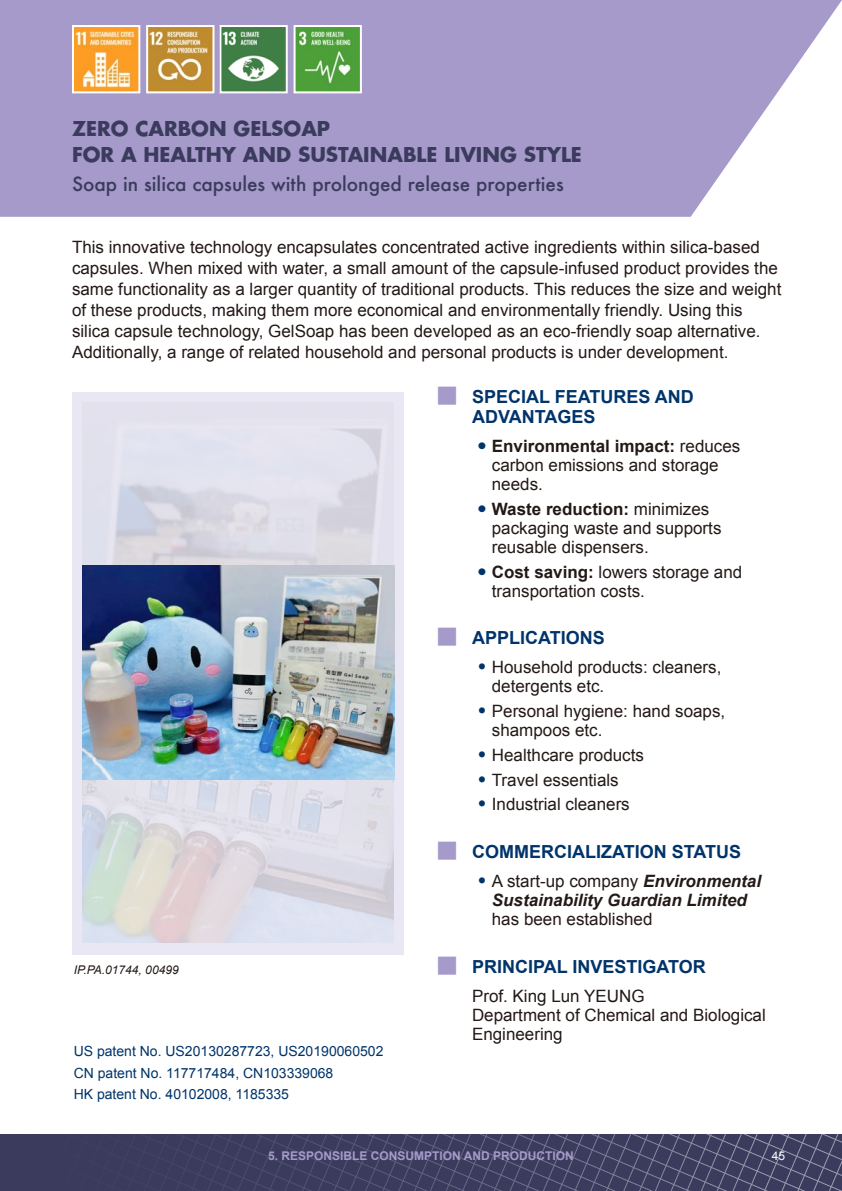
<style>
.page{position:relative;width:842px;height:1191px;background:#fff}
.page>*{position:absolute;margin:0;border:0;box-sizing:border-box;transform-origin:0 0}
.t1{font:700 20px/26px "Futura";color:#3b3c5d}
.t2{font:500 19px "Futura";color:#3b3c5d}
.t3{font:700 18px/20px "Arial";color:#00346a}
.t4{font:17px/19px "Arial";color:#231916}
.t5{font:italic 700 17px/19px "Arial";color:#231916;text-align:center}
.t6{font:14px/21.4px "Arial";color:#00346a}
.t7{font:700 12px "Arial";color:#a59aca}
.t8{font:italic 12px "Arial";color:#231916}
.t9{font:12px "Arial";color:#fff}
.s1{font-weight:700;font-size:24px;color:#00346a}
.s2{font-weight:700}
.s3{font-size:24px;color:#00346a}
.s4{font-weight:400;font-style:normal;font-size:24px;color:#00346a}
.s5{font-weight:400;font-style:normal}
</style>
<div class="page">
<svg style="left:0;top:0;width:842px;height:217px;fill:#a59aca"></svg>
<div style="left:0;top:1134px;width:842px;height:57px;background:#3b3c5d"></div>
<div style="left:72px;top:392px;width:332px;height:563px;background:#e9e7f3"></div>
<img style="left:82px;top:428px;width:312px;height:515px">
<img style="left:297px;top:28px;width:62px;height:62px">
<div style="left:294px;top:25px;width:68px;height:68px;border:2px solid #fff"></div>
<img style="left:75px;top:28px;width:62px;height:62px">
<div style="left:72px;top:25px;width:68px;height:68px;border:2px solid #fff"></div>
<img style="left:149px;top:28px;width:62px;height:62px">
<div style="left:146px;top:25px;width:68px;height:68px;border:2px solid #fff"></div>
<img style="left:222px;top:28px;width:63px;height:62px">
<div style="left:219px;top:25px;width:69px;height:68px;border:2px solid #fff"></div>
<img style="left:82px;top:565px;width:312px;height:214px">
<p class="t1" style="left:72px;top:115px;width:511px">ZERO CARBON GELSOAP<br>FOR A HEALTHY AND SUSTAINABLE LIVING STYLE</p>
<p class="t2" style="left:72px;top:171px;width:493px">Soap in silica capsules with prolonged release properties</p>
<p class="t4" style="left:72px;top:236px;width:711px;line-height:21px">This innovative technology encapsulates concentrated active ingredients within silica-based capsules. When mixed with water, a small amount of the capsule-infused product provides the same functionality as a larger quantity of traditional products. This reduces the size and weight of these products, making them more economical and environmentally friendly. Using this silica capsule technology, GelSoap has been developed as an eco-friendly soap alternative.<br>Additionally, a range of related household and personal products is under development.</p>
<p class="t8" style="left:74px;top:962px;width:106px">IP.PA.01744, 00499</p>
<p class="t6" style="left:74px;top:1040px;width:311px">US patent No. US20130287723, US20190060502<br>CN patent No. 117717484, CN103339068<br>HK patent No. 40102008, 1185335</p>
<p class="t3" style="left:472px;top:388px;width:223px">SPECIAL FEATURES AND<br>ADVANTAGES</p>
<p class="t4" style="left:492px;top:437px;width:250px;text-indent:-14px"><span class="s1">•</span> <span class="s2">Environmental impact:</span> reduces carbon emissions and storage needs.</p>
<p class="t4" style="left:492px;top:500px;width:231px;text-indent:-14px"><span class="s1">•</span> <span class="s2">Waste reduction:</span> minimizes packaging waste and supports reusable dispensers.</p>
<p class="t4" style="left:492px;top:562px;width:252px;text-indent:-14px"><span class="s1">•</span> <span class="s2">Cost saving:</span> lowers storage and transportation costs.</p>
<p class="t3" style="left:472px;top:629px;width:134px">APPLICATIONS</p>
<p class="t4" style="left:492px;top:658px;width:231px;text-indent:-14px"><span class="s3">•</span> Household products: cleaners, detergents etc.</p>
<p class="t4" style="left:492px;top:702px;width:235px;text-indent:-14px"><span class="s3">•</span> Personal hygiene: hand soaps, shampoos etc.</p>
<p class="t4" style="left:478px;top:745px;width:168px"><span class="s3">•</span> Healthcare products</p>
<p class="t4" style="left:478px;top:770px;width:142px"><span class="s3">•</span> Travel essentials</p>
<p class="t4" style="left:478px;top:795px;width:153px"><span class="s3">•</span> Industrial cleaners</p>
<p class="t3" style="left:472px;top:842px;width:270px">COMMERCIALIZATION STATUS</p>
<p class="t5" style="left:478px;top:872px;width:285px"><span class="s4">•</span> <span class="s5">A start-up company</span> Environmental<br>Sustainability Guardian Limited</p>
<p class="t4" style="left:492px;top:909px;width:162px">has been established</p>
<p class="t3" style="left:472px;top:957px;width:235px">PRINCIPAL INVESTIGATOR</p>
<p class="t4" style="left:472px;top:986px;width:295px">Prof. King Lun YEUNG<br>Department of Chemical and Biological<br>Engineering</p>
<p class="t7" style="left:268px;top:1148px;width:307px">5. RESPONSIBLE CONSUMPTION AND PRODUCTION</p>
<p class="t9" style="left:772px;top:1148px;width:15px">45</p>
</div>
